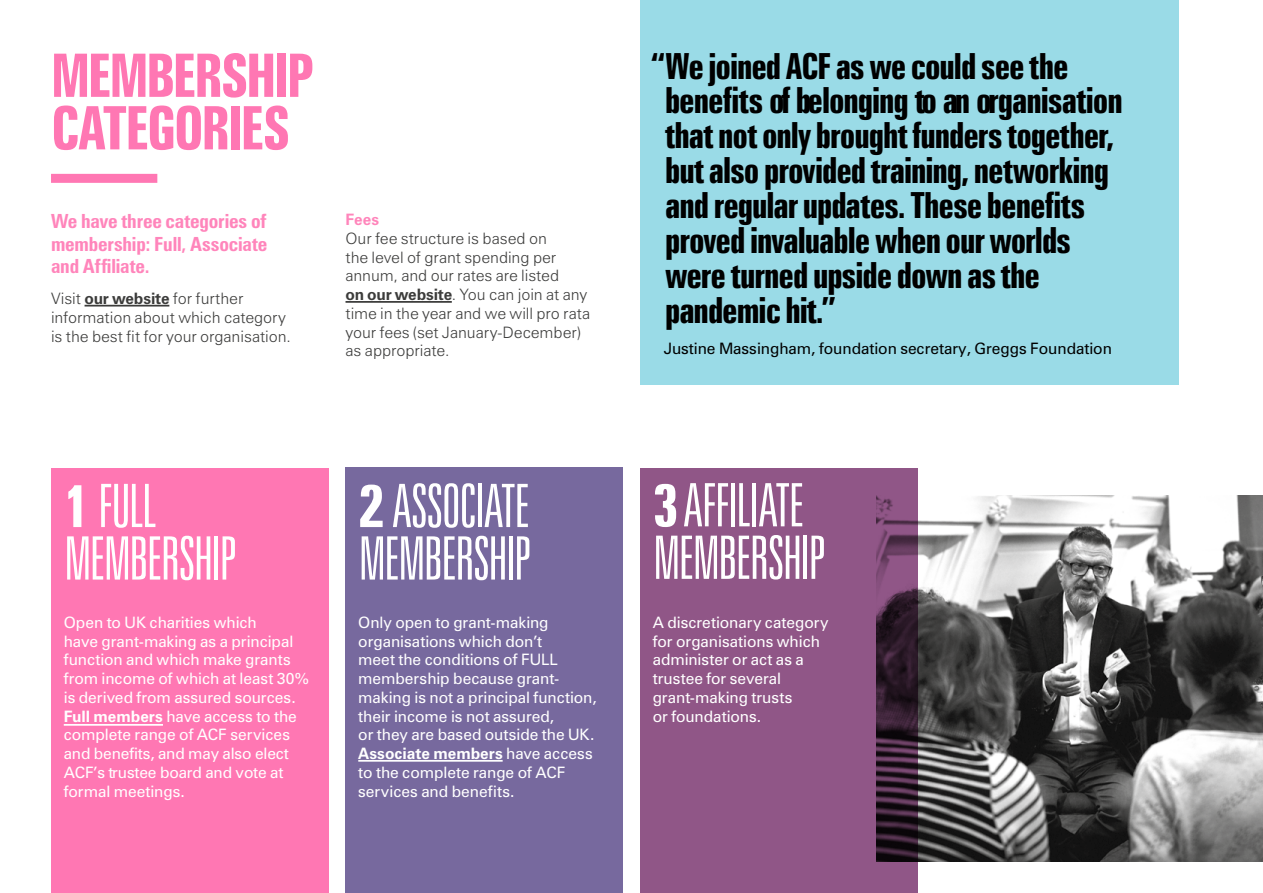
<style>
.page{position:relative;width:1263px;height:893px;background:#fff}
.page>*{position:absolute;margin:0;border:0;box-sizing:border-box;transform-origin:0 0}
.t1{font:300 extra-condensed 60px/52.5px "Zurich BT";letter-spacing:-.03em;color:#fff}
.t2{font:700 extra-condensed 60px/52.5px "Zurich BT";letter-spacing:-.035em;color:#ff77b3}
.t3{font:700 extra-condensed 36px/34.8px "Zurich BT";letter-spacing:-.03em;color:#000}
.t4{font:700 condensed 19.5px/22.5px "Zurich BT";letter-spacing:-.01em;color:#ff85bb;text-align:justify}
.t5{font:15.75px/18.8px "Zurich BT";letter-spacing:-.005em;color:#fff}
.t6{font:300 15.75px/18.8px "Zurich BT";letter-spacing:-.005em;color:#3c3c3b}
.t7{font:15.75px "Zurich BT";letter-spacing:-.005em;color:#000}
.t8{font:700 15.75px "Zurich BT";color:#ff85bb}
.s1{font-weight:700}
.s2{font-style:inherit}
</style>
<div class="page">
<img style="left:917px;top:495px;width:346px;height:366px">
<hr style="left:85px;top:305px;width:84px;height:2px;background:#3c3c3b">
<hr style="left:345px;top:301px;width:107px;height:2px;background:#3c3c3b">
<div style="left:51px;top:468px;width:277px;height:425px;background:#ff77b3"></div>
<div style="left:640px;top:468px;width:277px;height:425px;background:#905687"></div>
<hr style="left:64px;top:724px;width:99px;height:2px;background:#fff">
<div style="left:640px;top:0;width:539px;height:385px;background:#9adbe7"></div>
<div style="left:345px;top:468px;width:278px;height:425px;background:#77699e"></div>
<hr style="left:358px;top:760px;width:145px;height:2px;background:#fff">
<div style="left:51px;top:174px;width:106px;height:9px;background:#ff77b3"></div>
<h1 class="t2" style="left:51px;top:50px;width:264px">MEMBERSHIP<br>CATEGORIES</h1>
<p class="t4" style="left:51px;top:210px;width:218px">We have three categories of membership: Full, Associate and Affiliate.</p>
<p class="t6" style="left:51px;top:289px;width:241px">Visit <span class="s1">our website</span> for further information about which category is the best fit for your organisation.</p>
<p class="t8" style="left:345px;top:210px;width:35px">Fees</p>
<p class="t6" style="left:345px;top:229px;width:246px">Our fee structure is based on<br>the level of grant spending per annum, and our rates are listed<br><span class="s1">on our website</span>. You can join at any time in the year and we will pro rata your fees (set January-December) as appropriate.</p>
<p class="t3" style="left:665px;top:49px;width:459px;text-indent:-14px">“We joined ACF as we could see the benefits of belonging to an organisation that not only brought funders together, but also provided training, networking and regular updates. These benefits proved invaluable when our worlds were turned upside down as the pandemic hit.”</p>
<p class="t7" style="left:664px;top:339px;width:450px">Justine Massingham, <span class="s2">f</span>oundation <span class="s2">s</span>ecretary, Greggs Foundation</p>
<h1 class="t1" style="left:653px;top:480px;width:174px"><span class="s1">3</span> AFFILIATE<br>MEMBERSHIP</h1>
<h1 class="t1" style="left:358px;top:481px;width:174px"><span class="s1">2</span> ASSOCIATE<br>MEMBERSHIP</h1>
<p class="t5" style="left:358px;top:613px;width:240px">Only open to grant-making organisations which don’t<br>meet the conditions of FULL membership because grant&shy;making is not a principal function, their income is not assured,<br>or they are based outside the UK.<br><span class="s1">Associate members</span> have access to the complete range of ACF services and benefits.</p>
<h1 class="t1" style="left:64px;top:481px;width:174px"><span class="s1">1</span> FULL<br>MEMBERSHIP</h1>
<p class="t5" style="left:64px;top:613px;width:247px">Open to UK charities which<br>have grant-making as a principal function and which make grants from income of which at least 30% is derived from assured sources.<br><span class="s1">Full members</span> have access to the complete range of ACF services and benefits, and may also elect<br>ACF’s <span class="s2">t</span>rustee <span class="s2">b</span>oard and vote at formal meetings.</p>
<p class="t5" style="left:653px;top:613px;width:177px">A discretionary category for organisations which administer or act as a trustee for several grant-making trusts<br>or foundations.</p>
</div>
